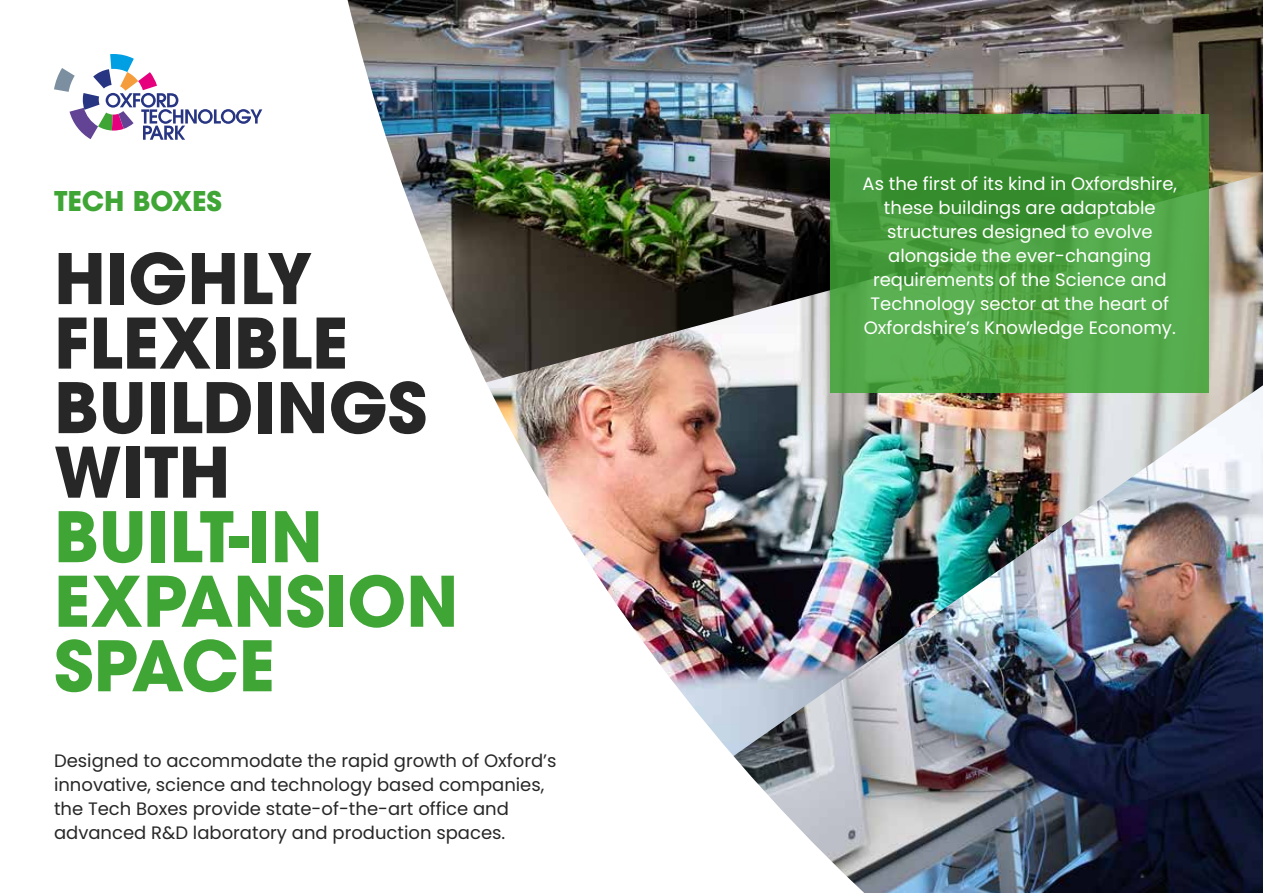
<style>
.page{position:relative;width:1263px;height:893px;background:#fff}
.page>*{position:absolute;margin:0;border:0;box-sizing:border-box;transform-origin:0 0}
.t1{font:700 69px/64.5px "Avant Garde";color:#272727}
.t2{font:700 69px/64.5px "Avant Garde";color:#3fa535}
.t3{font:700 27px "ITC Avant Garde Std";color:#3fa535}
.t4{font:18px/24px "Poppins";color:#fff;text-align:center}
.t5{font:18px/24px "Poppins";color:#272727}
</style>
<div class="page">
<img style="left:959px;top:429px;width:304px;height:464px">
<img style="left:959px;top:0;width:304px;height:429px">
<img style="left:262px;top:0;width:697px;height:893px">
<svg style="left:54px;top:54px;width:208px;height:86px"></svg>
<svg style="left:831px;top:114px;width:378px;height:278px;background:#4aa041"></svg>
<h2 class="t3" style="left:54px;top:184px;width:169px">TECH BOXES</h2>
<h1 class="t1" style="left:54px;top:246px;width:375px">HIGHLY<br>FLEXIBLE<br>BUILDINGS<br>WITH</h1>
<h1 class="t2" style="left:54px;top:504px;width:406px">BUILT-IN<br>EXPANSION<br>SPACE</h1>
<p class="t5" style="left:54px;top:749px;width:504px">Designed to accommodate the rapid growth of Oxford’s innovative, science and technology based companies, the Tech Boxes provide state-of-the-art office and advanced R&amp;D laboratory and production spaces.</p>
<p class="t4" style="left:862px;top:172px;width:316px">As the first of its kind in Oxfordshire, these buildings are adaptable structures designed to evolve alongside the ever-changing requirements of the Science and<br>Technology sector at the heart of<br>Oxfordshire’s Knowledge Economy.</p>
</div>
